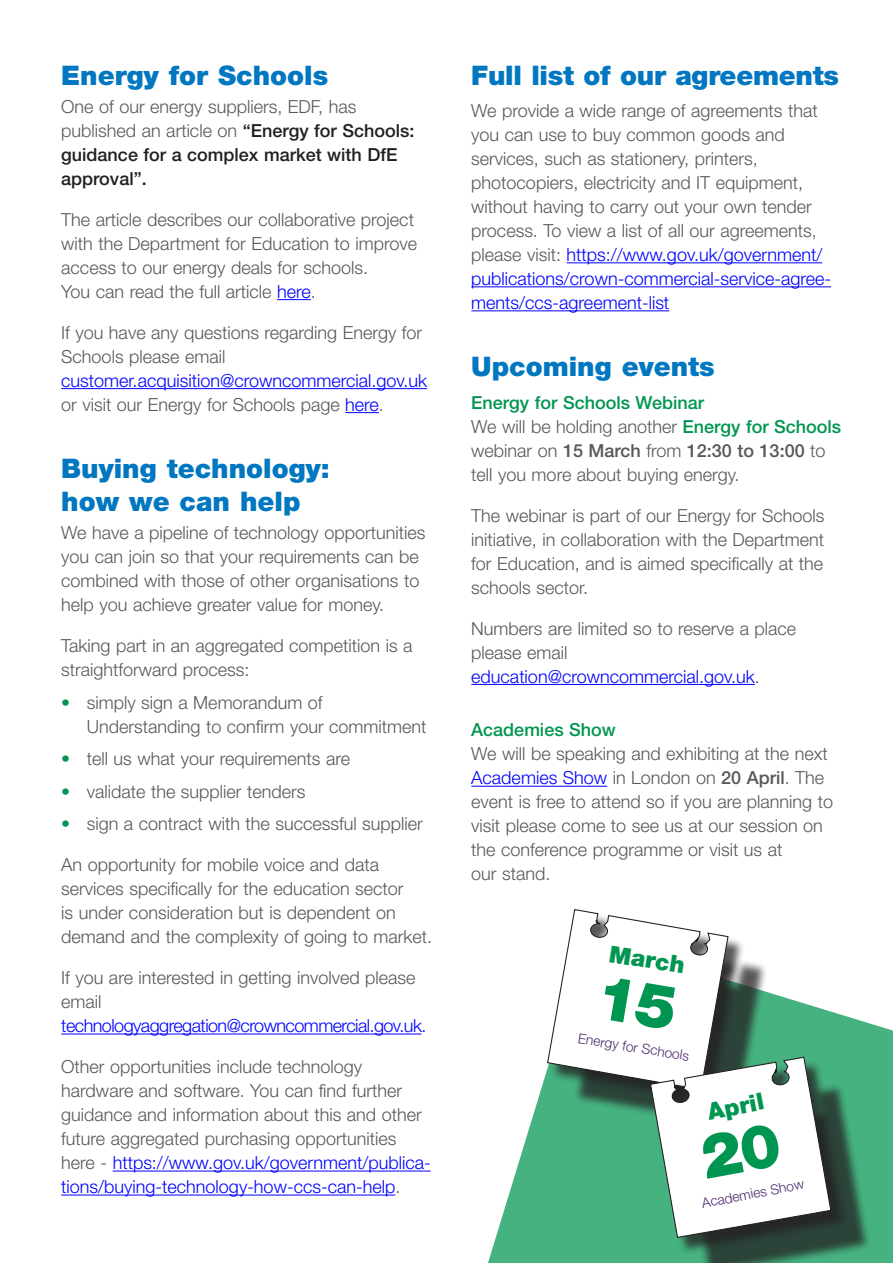
<style>
.page{position:relative;width:893px;height:1263px;background:#fff}
.page>*{position:absolute;margin:0;border:0;box-sizing:border-box;transform-origin:0 0}
.t1{font:900 27px/33px "Helvetica Neue";color:#0077c0}
.t2{font:900 23.4px "Helvetica Neue";color:#009651}
.t3{font:300 18px/24px "Helvetica Neue LT";color:#57585a}
.t4{font:500 18px/24px "Helvetica Neue LT";color:#231f20}
.t5{font:300 18px/24px "Helvetica Neue LT";letter-spacing:-.025em;color:#57585a}
.t6{font:500 18px "Helvetica Neue LT";color:#009651}
.t7{font:300 13.8px "Helvetica Neue LT";color:#4e2970}
.s1{font-weight:300;color:#57585a}
.s2{color:#00f}
.s3{color:#009651}
.s4{font-weight:500;color:#009651}
.s5{font-weight:500}
</style>
<div class="page">
<svg style="left:488px;top:1012px;width:405px;height:251px;fill:#45b280"></svg>
<hr style="left:277px;top:299px;width:34px;height:1px;background:#00f">
<hr style="left:61px;top:388px;width:366px;height:1px;background:#00f">
<hr style="left:345px;top:412px;width:34px;height:1px;background:#00f">
<hr style="left:61px;top:1033px;width:360px;height:1px;background:#00f">
<hr style="left:113px;top:1170px;width:318px;height:1px;background:#00f">
<hr style="left:61px;top:1194px;width:334px;height:1px;background:#00f">
<hr style="left:567px;top:262px;width:255px;height:1px;background:#00f">
<hr style="left:471px;top:286px;width:360px;height:1px;background:#00f">
<hr style="left:471px;top:310px;width:198px;height:1px;background:#00f">
<hr style="left:471px;top:684px;width:284px;height:1px;background:#00f">
<hr style="left:471px;top:786px;width:136px;height:1px;background:#00f">
<div style="left:676px;top:1083px;width:195px;height:180px;background:#231f20;opacity:.75"></div>
<div style="left:652px;top:1059px;width:196px;height:196px;background:#231f20;opacity:.75"></div>
<svg style="left:546px;top:909px;width:286px;height:329px"></svg>
<p class="t1" style="left:61px;top:58px;width:268px">Energy for Schools</p>
<p class="t4" style="left:61px;top:94px;width:355px"><span class="s1">One of our energy suppliers, EDF, has published an article on</span> “Energy for Schools: guidance for a complex market with DfE approval”.</p>
<p class="t3" style="left:61px;top:207px;width:357px">The article describes our collaborative project with the Department for Education to improve access to our energy deals for schools.<br>You can read the full article <span class="s2">here</span>.</p>
<p class="t3" style="left:61px;top:320px;width:367px">If you have any questions regarding Energy for Schools please email <span class="s2">customer.acquisition@crowncommercial.gov.uk </span>or visit our Energy for Schools page <span class="s2">here</span>.</p>
<p class="t1" style="left:61px;top:452px;width:270px">Buying technology: how we can help</p>
<p class="t3" style="left:61px;top:520px;width:366px">We have a pipeline of technology opportunities you can join so that your requirements can be combined with those of other organisations to help you achieve greater value for money.</p>
<p class="t3" style="left:61px;top:633px;width:353px">Taking part in an aggregated competition is a straightforward process:</p>
<p class="t3" style="left:87px;top:690px;width:341px;text-indent:-26px"><span class="s3">•</span> simply sign a Memorandum of<br>Understanding to confirm your commitment</p>
<p class="t3" style="left:61px;top:746px;width:290px"><span class="s3">•</span> tell us what your requirements are</p>
<p class="t3" style="left:61px;top:779px;width:246px"><span class="s3">•</span> validate the supplier tenders</p>
<p class="t3" style="left:61px;top:811px;width:363px"><span class="s3">•</span> sign a contract with the successful supplier</p>
<p class="t3" style="left:61px;top:852px;width:372px">An opportunity for mobile voice and data services specifically for the education sector<br>is under consideration but is dependent on demand and the complexity of going to market.</p>
<p class="t5" style="left:61px;top:965px;width:367px">If you are interested in getting involved please email <span class="s2">technologyaggregation@crowncommercial.gov.uk.</span></p>
<p class="t3" style="left:61px;top:1054px;width:371px">Other opportunities include technology hardware and software. You can find further guidance and information about this and other future aggregated purchasing opportunities here - <span class="s2">https://www.gov.uk/government/publica&shy;tions/buying-technology-how-ccs-can-help</span>.</p>
<p class="t1" style="left:471px;top:58px;width:369px">Full list of our agreements</p>
<p class="t3" style="left:471px;top:98px;width:361px">We provide a wide range of agreements that you can use to buy common goods and services, such as stationery, printers, photocopiers, electricity and IT equipment, without having to carry out your own tender process. To view a list of all our agreements, please visit: <span class="s2">https://www.gov.uk/government/ publications/crown-commercial-service-agree&shy;ments/ccs-agreement-list</span></p>
<p class="t1" style="left:471px;top:350px;width:245px">Upcoming events</p>
<p class="t6" style="left:471px;top:391px;width:234px">Energy for Schools Webinar</p>
<p class="t3" style="left:471px;top:414px;width:371px">We will be holding another <span class="s4">Energy for Schools </span>webinar on <span class="s5">15 March</span> from <span class="s5">12:30 to 13:00</span> to tell you more about buying energy.</p>
<p class="t3" style="left:471px;top:503px;width:355px;text-align:justify">The webinar is part of our Energy for Schools initiative, in collaboration with the Department for Education, and is aimed specifically at the schools sector.</p>
<p class="t3" style="left:471px;top:616px;width:326px">Numbers are limited so to reserve a place please email <span class="s2">education@crowncommercial.gov.uk</span>.</p>
<p class="t6" style="left:471px;top:719px;width:146px">Academies Show</p>
<p class="t3" style="left:471px;top:742px;width:363px">We will be speaking and exhibiting at the next <span class="s2">Academies Show</span> in London on <span class="s5">20 April</span>. The event is free to attend so if you are planning to visit please come to see us at our session on the conference programme or visit us at<br>our stand.</p>
<p class="t2" style="left:612px;top:940px;width:78px;rotate:9deg">March</p>
<p class="t7" style="left:579px;top:1030px;width:114px;rotate:9deg">Energy for Schools</p>
<p class="t2" style="left:705px;top:1098px;width:59px;rotate:-11deg">April</p>
<p class="t7" style="left:700px;top:1195px;width:105px;rotate:-11deg">Academies Show</p>
</div>
